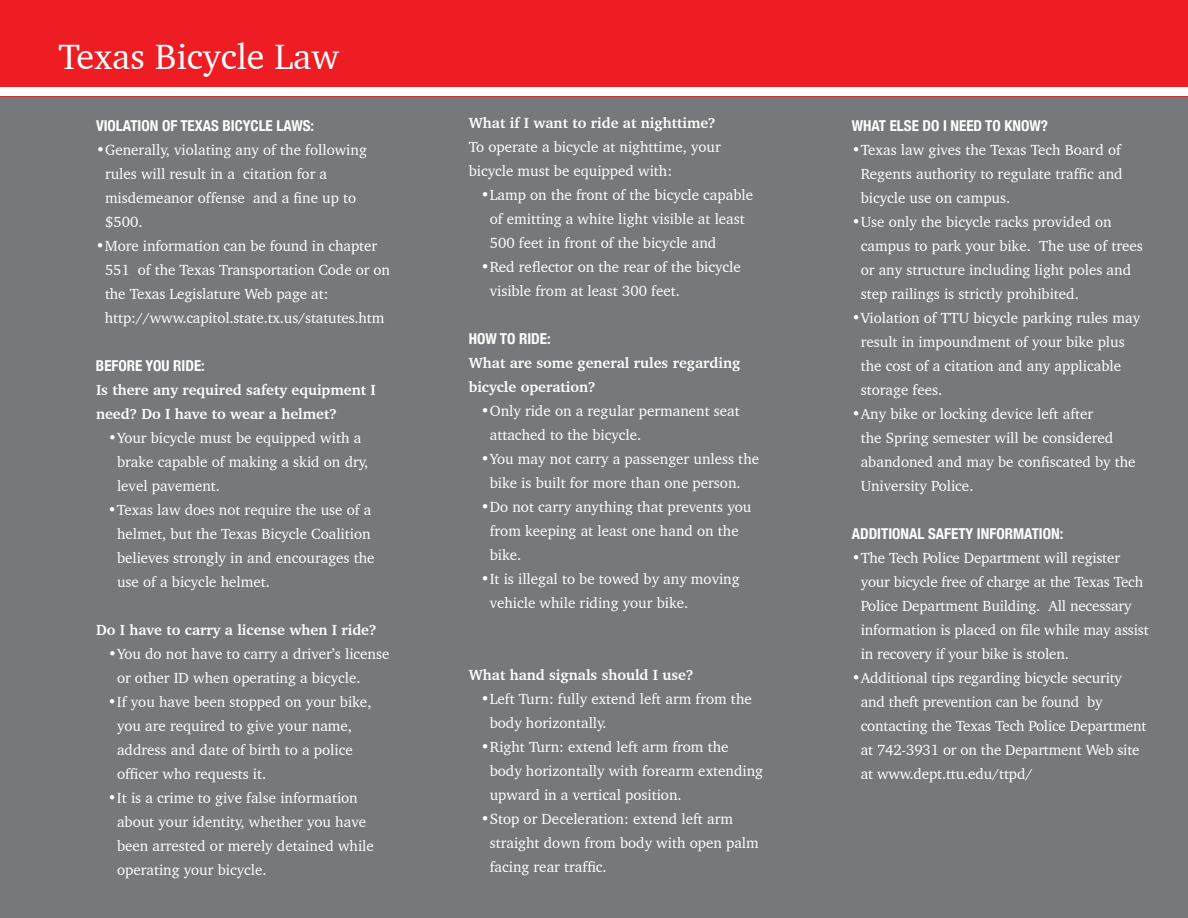
<style>
.page{position:relative;width:1188px;height:918px;background:#fff}
.page>*{position:absolute;margin:0;border:0;box-sizing:border-box;transform-origin:0 0}
.t1{font:36px "Charter BT";color:#fff}
.t2{font:15px/24px "Charter BT";color:#fff}
.t3{font:700 15px/24px "Charter BT";color:#fff}
.t4{font:700 condensed 15px "Helvetica Neue";color:#fff}
</style>
<div class="page">
<div style="left:0;top:96px;width:1188px;height:822px;background:#76787b"></div>
<div style="left:0;top:0;width:1188px;height:97px;background:#ee1d23"></div>
<div style="left:0;top:87px;width:1188px;height:9px;background:#fff"></div>
<h1 class="t1" style="left:58px;top:35px;width:282px">Texas Bicycle Law</h1>
<p class="t4" style="left:96px;top:117px;width:220px">VIOLATION OF TEXAS BICYCLE LAWS:</p>
<p class="t2" style="left:105px;top:138px;width:263px;text-indent:-9px">• Generally, violating any of the following rules will result in a citation for a misdemeanor offense and a fine up to $500.</p>
<p class="t2" style="left:105px;top:234px;width:287px;text-indent:-9px">• More information can be found in chapter 551 of the Texas Transportation Code or on the Texas Legislature Web page at: http://www.capitol.state.tx.us/statutes.htm</p>
<p class="t4" style="left:96px;top:357px;width:110px">BEFORE YOU RIDE:</p>
<p class="t3" style="left:96px;top:378px;width:281px">Is there any required safety equipment I need? Do I have to wear a helmet?</p>
<p class="t2" style="left:117px;top:426px;width:253px;text-indent:-9px">• Your bicycle must be equipped with a brake capable of making a skid on dry, level pavement.</p>
<p class="t2" style="left:117px;top:498px;width:259px;text-indent:-9px">• Texas law does not require the use of a helmet, but the Texas Bicycle Coalition believes strongly in and encourages the use of a bicycle helmet.</p>
<p class="t3" style="left:96px;top:618px;width:282px">Do I have to carry a license when I ride?</p>
<p class="t2" style="left:117px;top:642px;width:274px;text-indent:-9px">• You do not have to carry a driver’s license or other ID when operating a bicycle.</p>
<p class="t2" style="left:117px;top:690px;width:256px;text-indent:-9px">• If you have been stopped on your bike, you are required to give your name, address and date of birth to a police officer who requests it.</p>
<p class="t2" style="left:117px;top:786px;width:258px;text-indent:-9px">• It is a crime to give false information about your identity, whether you have been arrested or merely detained while operating your bicycle.</p>
<p class="t3" style="left:469px;top:111px;width:248px">What if I want to ride at nighttime?</p>
<p class="t2" style="left:469px;top:135px;width:254px">To operate a bicycle at nighttime, your bicycle must be equipped with:</p>
<p class="t2" style="left:490px;top:183px;width:265px;text-indent:-9px">• Lamp on the front of the bicycle capable of emitting a white light visible at least<br>500 feet in front of the bicycle and</p>
<p class="t2" style="left:490px;top:255px;width:253px;text-indent:-9px">• Red reflector on the rear of the bicycle visible from at least 300 feet.</p>
<p class="t4" style="left:469px;top:330px;width:83px">HOW TO RIDE:</p>
<p class="t3" style="left:469px;top:351px;width:273px">What are some general rules regarding bicycle operation?</p>
<p class="t2" style="left:490px;top:399px;width:252px;text-indent:-9px">• Only ride on a regular permanent seat attached to the bicycle.</p>
<p class="t2" style="left:490px;top:447px;width:271px;text-indent:-9px">• You may not carry a passenger unless the bike is built for more than one person.</p>
<p class="t2" style="left:490px;top:495px;width:263px;text-indent:-9px">• Do not carry anything that prevents you from keeping at least one hand on the bike.</p>
<p class="t2" style="left:490px;top:567px;width:251px;text-indent:-9px">• It is illegal to be towed by any moving vehicle while riding your bike.</p>
<p class="t3" style="left:469px;top:663px;width:226px">What hand signals should I use?</p>
<p class="t2" style="left:490px;top:687px;width:264px;text-indent:-9px">• Left Turn: fully extend left arm from the body horizontally.</p>
<p class="t2" style="left:490px;top:735px;width:275px;text-indent:-9px">• Right Turn: extend left arm from the body horizontally with forearm extending upward in a vertical position.</p>
<p class="t2" style="left:490px;top:807px;width:271px;text-indent:-9px">• Stop or Deceleration: extend left arm straight down from body with open palm facing rear traffic.</p>
<p class="t4" style="left:852px;top:117px;width:198px">WHAT ELSE DO I NEED TO KNOW?</p>
<p class="t2" style="left:861px;top:138px;width:263px;text-indent:-9px">• Texas law gives the Texas Tech Board of<br>Regents authority to regulate traffic and bicycle use on campus.</p>
<p class="t2" style="left:861px;top:210px;width:284px;text-indent:-9px">• Use only the bicycle racks provided on campus to park your bike. The use of trees or any structure including light poles and step railings is strictly prohibited.</p>
<p class="t2" style="left:861px;top:306px;width:281px;text-indent:-9px">• Violation of TTU bicycle parking rules may result in impoundment of your bike plus the cost of a citation and any applicable storage fees.</p>
<p class="t2" style="left:861px;top:402px;width:276px;text-indent:-9px">• Any bike or locking device left after<br>the Spring semester will be considered abandoned and may be confiscated by the University Police.</p>
<p class="t4" style="left:852px;top:525px;width:213px">ADDITIONAL SAFETY INFORMATION:</p>
<p class="t2" style="left:861px;top:546px;width:289px;text-indent:-9px">• The Tech Police Department will register your bicycle free of charge at the Texas Tech Police Department Building. All necessary information is placed on file while may assist in recovery if your bike is stolen.</p>
<p class="t2" style="left:861px;top:666px;width:287px;text-indent:-9px">• Additional tips regarding bicycle security and theft prevention can be found by contacting the Texas Tech Police Department at 742-3931 or on the Department Web site at www.dept.ttu.edu/ttpd/</p>
</div>
